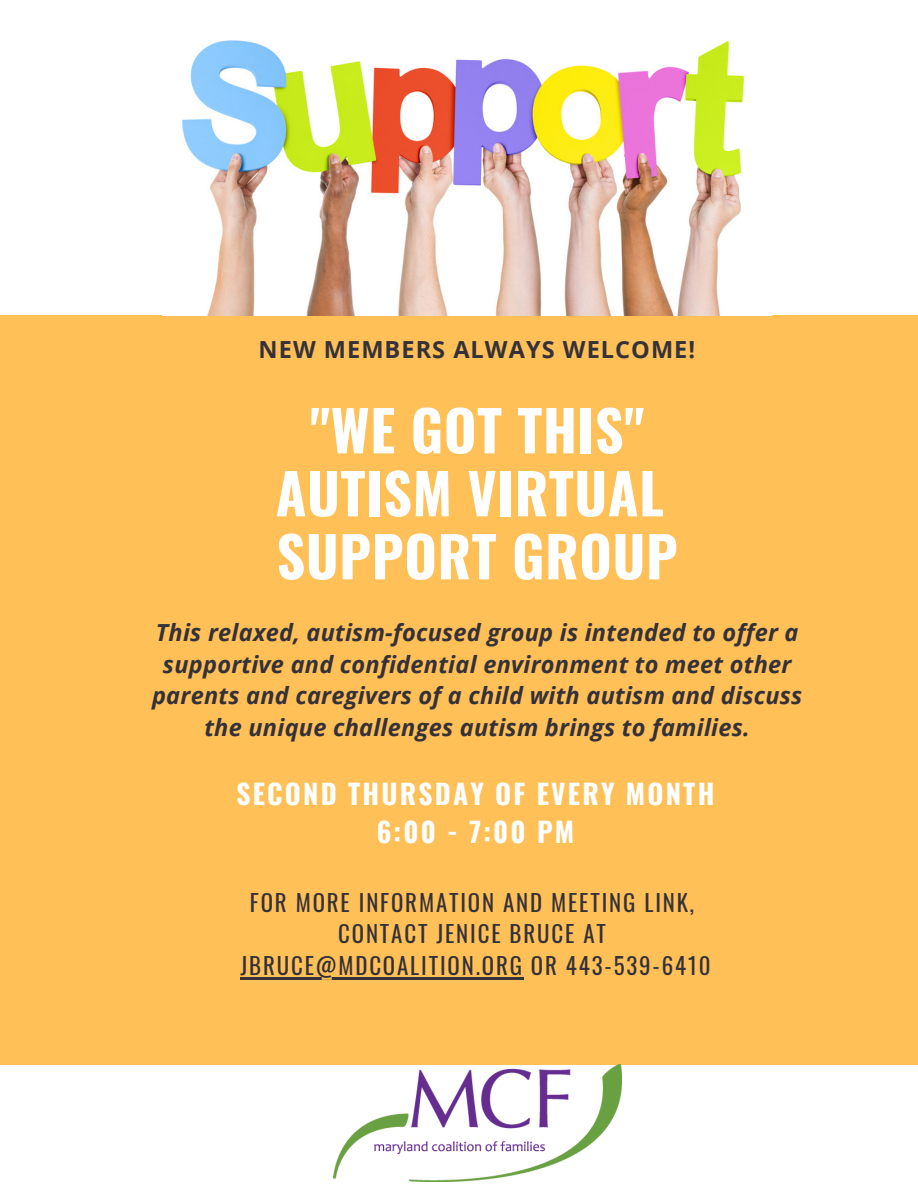
<style>
.page{position:relative;width:918px;height:1188px;background:#fff}
.page>*{position:absolute;margin:0;border:0;box-sizing:border-box;transform-origin:0 0}
.t1{font:700 55.95px "Oswald";letter-spacing:.01em;color:#fff}
.t2{font:700 27.45px "Oswald";letter-spacing:.08em;color:#fff}
.t3{font:italic 700 23.55px/31.8px "Open Sans";letter-spacing:.01em;color:#353139;text-align:center}
.t4{font:700 23.55px "Open Sans";letter-spacing:.045em;color:#353139}
.t5{font:22.95px "Oswald";letter-spacing:.08em;color:#353139}
</style>
<div class="page">
<div style="left:0;top:315px;width:918px;height:749px;background:#ffc058"></div>
<hr style="left:241px;top:977px;width:283px;height:2px;background:#353139">
<img style="left:182px;top:40px;width:562px;height:275px">
<img style="left:333px;top:1064px;width:288px;height:117px">
<p class="t4" style="left:259px;top:333px;width:438px">NEW MEMBERS ALWAYS WELCOME!</p>
<p class="t1" style="left:310px;top:387px;width:336px">"WE GOT THIS"</p>
<p class="t1" style="left:276px;top:450px;width:390px">AUTISM VIRTUAL</p>
<p class="t1" style="left:277px;top:513px;width:403px">SUPPORT GROUP</p>
<p class="t3" style="left:152px;top:616px;width:652px">This relaxed, autism-focused group is intended to offer a supportive and confidential environment to meet other parents and caregivers of a child with autism and discuss the unique challenges autism brings to families.</p>
<p class="t2" style="left:237px;top:772px;width:479px">SECOND THURSDAY OF EVERY MONTH</p>
<p class="t2" style="left:377px;top:810px;width:199px">6:00 - 7:00 PM</p>
<p class="t5" style="left:250px;top:884px;width:446px">FOR MORE INFORMATION AND MEETING LINK,</p>
<p class="t5" style="left:338px;top:916px;width:269px">CONTACT JENICE BRUCE AT</p>
<p class="t5" style="left:241px;top:947px;width:472px">JBRUCE@MDCOALITION.ORG OR 443-539-6410</p>
</div>
